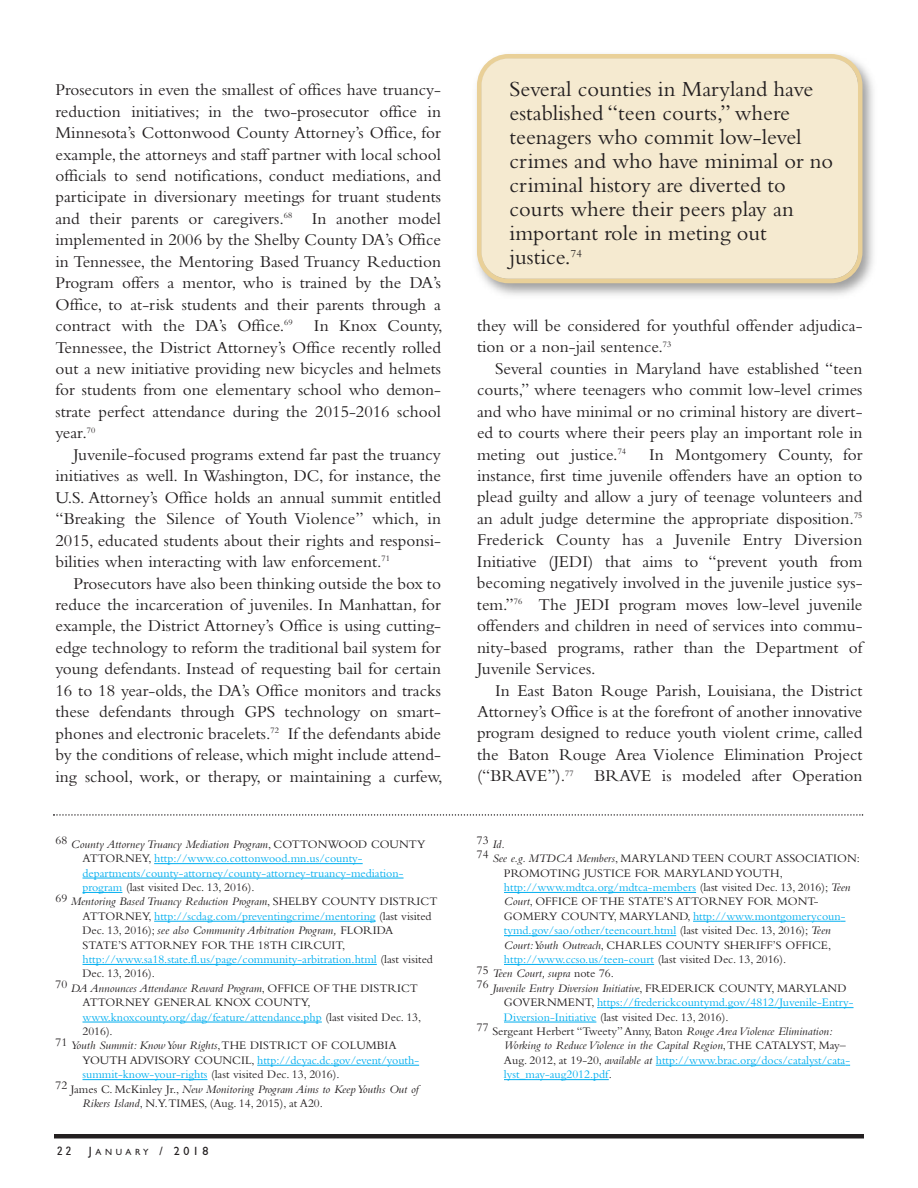
<style>
.page{position:relative;width:918px;height:1188px;background:#fff}
.page>*{position:absolute;margin:0;border:0;box-sizing:border-box;transform-origin:0 0}
.t1{font:22.5px/24px "Bembo";color:#231f20}
.t2{font:17.25px/21.5px "Bembo";color:#231f20;text-align:justify}
.t3{font:12px "Bembo";color:#00aeef}
.t4{font:italic 12px "Bembo";color:#231f20}
.t5{font:12px "Bembo";color:#231f20}
.t6{font:12px "Gill Sans";color:#231f20}
.t7{font:condensed 12px "Univers";color:#231f20}
.s1{font-style:normal}
.s2{color:#231f20}
.s3{color:#00aeef}
.s4{font-style:italic}
.s5{font-size:9px}
.s6{font-style:italic;color:#231f20}
</style>
<div class="page">
<hr style="left:54px;top:1134px;width:810px;height:4px;background:#231f20">
<hr style="left:154px;top:863px;width:209px;height:1px;background:#00aeef">
<hr style="left:82px;top:878px;width:322px;height:1px;background:#00aeef">
<hr style="left:82px;top:892px;width:40px;height:1px;background:#00aeef">
<hr style="left:154px;top:921px;width:222px;height:1px;background:#00aeef">
<hr style="left:82px;top:964px;width:295px;height:1px;background:#00aeef">
<hr style="left:82px;top:1022px;width:240px;height:1px;background:#00aeef">
<hr style="left:257px;top:1065px;width:162px;height:1px;background:#00aeef">
<hr style="left:82px;top:1079px;width:125px;height:1px;background:#00aeef">
<hr style="left:504px;top:892px;width:192px;height:1px;background:#00aeef">
<hr style="left:693px;top:921px;width:148px;height:1px;background:#00aeef">
<hr style="left:504px;top:935px;width:172px;height:1px;background:#00aeef">
<hr style="left:504px;top:964px;width:150px;height:1px;background:#00aeef">
<hr style="left:597px;top:1007px;width:257px;height:1px;background:#00aeef">
<hr style="left:504px;top:1022px;width:92px;height:1px;background:#00aeef">
<hr style="left:656px;top:1065px;width:189px;height:1px;background:#00aeef">
<hr style="left:504px;top:1079px;width:105px;height:1px;background:#00aeef">
<svg style="left:53px;top:814px;width:810px;height:2px"></svg>
<img style="left:476px;top:66px;width:397px;height:230px">
<svg style="left:477px;top:54px;width:385px;height:229px;background:#f4e8cc"></svg>
<p class="t2" style="left:55px;top:81px;width:389px">Prosecutors in even the smallest of offices have truancy&shy;reduction initiatives; in the two-prosecutor office in Minnesota’s Cottonwood County Attorney’s Office, for example, the attorneys and staff partner with local school officials to send notifications, conduct mediations, and participate in diversionary meetings for truant students and their parents or caregivers.<sup>68</sup> In another model implemented in 2006 by the Shelby County DA’s Office in Tennessee, the Mentoring Based Truancy Reduction Program offers a mentor, who is trained by the DA’s Office, to at-risk students and their parents through a contract with the DA’s Office.<sup>69</sup> In Knox County, Tennessee, the District Attorney’s Office recently rolled out a new initiative providing new bicycles and helmets for students from one elementary school who demon&shy;strate perfect attendance during the 2015-2016 school year.<sup>70</sup></p>
<p class="t2" style="left:55px;top:445px;width:387px;text-indent:18px">Juvenile-focused programs extend far past the truancy initiatives as well. In Washington, DC, for instance, the U.S. Attorney’s Office holds an annual summit entitled “Breaking the Silence of Youth Violence” which, in 2015, educated students about their rights and responsi&shy;bilities when interacting with law enforcement.<sup>71</sup></p>
<p class="t2" style="left:55px;top:574px;width:389px;text-indent:18px">Prosecutors have also been thinking outside the box to reduce the incarceration of juveniles. In Manhattan, for example, the District Attorney’s Office is using cutting&shy;edge technology to reform the traditional bail system for young defendants. Instead of requesting bail for certain 16 to 18 year-olds, the DA’s Office monitors and tracks these defendants through GPS technology on smart&shy;phones and electronic bracelets.<sup>72</sup> If the defendants abide by the conditions of release, which might include attend&shy;ing school, work, or therapy, or maintaining a curfew,</p>
<p class="t4" style="left:56px;top:840px;width:372px"><sup>68</sup> County Attorney Truancy Mediation Program<span class="s1">, COTTONWOOD COUNTY</span></p>
<p class="t3" style="left:83px;top:854px;width:282px"><span class="s2">ATTORNEY,</span> http://www.co.cottonwood.mn.us/county-</p>
<p class="t3" style="left:82px;top:869px;width:323px">departments/county-attorney/county-attorney-truancy-mediation-</p>
<p class="t5" style="left:82px;top:883px;width:174px"><span class="s3">program</span> (last visited Dec. 13, 2016).</p>
<p class="t4" style="left:56px;top:898px;width:383px"><sup>69</sup> Mentoring Based Truancy Reduction Program<span class="s1">, SHELBY COUNTY DISTRICT</span></p>
<p class="t3" style="left:83px;top:912px;width:351px"><span class="s2">ATTORNEY,</span> http://scdag.com/preventingcrime/mentoring <span class="s2">(last visited</span></p>
<p class="t4" style="left:82px;top:926px;width:312px"><span class="s1">Dec. 13, 2016);</span> see also Community Arbitration Program, <span class="s1">FLORIDA</span></p>
<p class="t5" style="left:82px;top:941px;width:264px">STATE’S ATTORNEY FOR THE 18TH CIRCUIT,</p>
<p class="t3" style="left:82px;top:955px;width:352px">http://www.sa18.state.fl.us/page/community-arbitration.html <span class="s2">(last visited</span></p>
<p class="t5" style="left:83px;top:970px;width:74px">Dec. 13, 2016).</p>
<p class="t4" style="left:55px;top:984px;width:364px"><sup>70</sup> DA Announces Attendance Reward Program<span class="s1">, OFFICE OF THE DISTRICT</span></p>
<p class="t5" style="left:82px;top:998px;width:230px">ATTORNEY GENERAL KNOX COUNTY,</p>
<p class="t3" style="left:82px;top:1013px;width:340px">www.knoxcounty.org/dag/feature/attendance.php <span class="s2">(last visited Dec. 13,</span></p>
<p class="t5" style="left:82px;top:1027px;width:32px">2016).</p>
<p class="t4" style="left:55px;top:1042px;width:343px"><sup>71</sup> Youth Summit: KnowYour Rights<span class="s1">,THE DISTRICT OF COLUMBIA</span></p>
<p class="t3" style="left:82px;top:1056px;width:338px"><span class="s2">YOUTH ADVISORY COUNCIL,</span> http://dcyac.dc.gov/event/youth-</p>
<p class="t5" style="left:82px;top:1070px;width:259px"><span class="s3">summit-know-your-rights</span> (last visited Dec. 13, 2016).</p>
<p class="t4" style="left:56px;top:1085px;width:365px"><sup>72</sup> <span class="s1">James C. McKinley Jr.,</span> New Monitoring Program Aims to KeepYouths Out of</p>
<p class="t5" style="left:82px;top:1099px;width:242px"><span class="s4">Rikers Island</span>, N.Y.TIMES, (Aug. 14, 2015), at A20.</p>
<p class="t7" style="left:57px;top:1147px;width:15px">2 2</p>
<p class="t6" style="left:89px;top:1144px;width:121px">J<span class="s5">ANUARY</span> / 2018</p>
<p class="t1" style="left:510px;top:79px;width:325px">Several counties in Maryland have established “teen courts,” where teenagers who commit low-level crimes and who have minimal or no criminal history are diverted to courts where their peers play an important role in meting out justice.<sup>74</sup></p>
<p class="t2" style="left:477px;top:316px;width:387px">they will be considered for youthful offender adjudica&shy;tion or a non-jail sentence.<sup>73</sup></p>
<p class="t2" style="left:477px;top:359px;width:387px;text-indent:18px">Several counties in Maryland have established “teen courts,” where teenagers who commit low-level crimes and who have minimal or no criminal history are divert&shy;ed to courts where their peers play an important role in meting out justice.<sup>74</sup></p>
<p class="t2" style="left:477px;top:445px;width:387px;text-indent:172px">In Montgomery County, for instance, first time juvenile offenders have an option to plead guilty and allow a jury of teenage volunteers and an adult judge determine the appropriate disposition.<sup>75<br></sup>Frederick County has a Juvenile Entry Diversion Initiative (JEDI) that aims to “prevent youth from becoming negatively involved in the juvenile justice sys&shy;tem.”<sup>76</sup> The JEDI program moves low-level juvenile offenders and children in need of services into commu&shy;nity-based programs, rather than the Department of Juvenile Services.</p>
<p class="t2" style="left:477px;top:681px;width:387px;text-indent:18px">In East Baton Rouge Parish, Louisiana, the District Attorney’s Office is at the forefront of another innovative program designed to reduce youth violent crime, called the Baton Rouge Area Violence Elimination Project (“BRAVE”).<sup>77</sup> BRAVE is modeled after Operation</p>
<p class="t4" style="left:477px;top:840px;width:30px"><sup>73</sup> Id.</p>
<p class="t5" style="left:477px;top:854px;width:384px">74 <span class="s4">See e.g. MTDCA Members</span>, MARYLAND TEEN COURT ASSOCIATION:</p>
<p class="t5" style="left:504px;top:869px;width:280px">PROMOTING JUSTICE FOR MARYLANDYOUTH,</p>
<p class="t3" style="left:504px;top:883px;width:348px">http://www.mdtca.org/mdtca-members <span class="s2">(last visited Dec. 13, 2016);</span> <span class="s6">Teen</span></p>
<p class="t5" style="left:504px;top:898px;width:316px"><span class="s4">Court</span>, OFFICE OF THE STATE’S ATTORNEY FOR MONT-</p>
<p class="t3" style="left:504px;top:912px;width:343px"><span class="s2">GOMERY COUNTY, MARYLAND,</span> http://www.montgomerycoun-</p>
<p class="t3" style="left:504px;top:926px;width:328px">tymd.gov/sao/other/teencourt.html <span class="s2">(last visited Dec. 13, 2016);</span> <span class="s6">Teen</span></p>
<p class="t5" style="left:504px;top:941px;width:329px"><span class="s4">Court:Youth Outreach</span>, CHARLES COUNTY SHERIFF’S OFFICE,</p>
<p class="t3" style="left:504px;top:955px;width:284px">http://www.ccso.us/teen-court <span class="s2">(last visited Dec. 13, 2016).</span></p>
<p class="t4" style="left:477px;top:970px;width:138px"><sup>75</sup> Teen Court, supra <span class="s1">note 76.</span></p>
<p class="t4" style="left:477px;top:984px;width:371px"><sup>76</sup> Juvenile Entry Diversion Initiative<span class="s1">, FREDERICK COUNTY, MARYLAND</span></p>
<p class="t3" style="left:504px;top:998px;width:351px"><span class="s2">GOVERNMENT,</span> https://frederickcountymd.gov/4812/Juvenile-Entry-</p>
<p class="t5" style="left:504px;top:1013px;width:226px"><span class="s3">Diversion-Initiative</span> (last visited Dec. 13, 2016).</p>
<p class="t5" style="left:477px;top:1027px;width:357px">77 Sergeant Herbert “Tweety”Anny, Baton <span class="s4">Rouge AreaViolence Elimination:</span></p>
<p class="t4" style="left:504px;top:1042px;width:343px">Working to ReduceViolence in the Capital Region<span class="s1">,THE CATALYST, May–</span></p>
<p class="t3" style="left:504px;top:1056px;width:348px"><span class="s2">Aug. 2012, at 19-20,</span> <span class="s6">available at</span> http://www.brac.org/docs/catalyst/cata-</p>
<p class="t3" style="left:504px;top:1070px;width:109px">lyst_may-aug2012.pdf<span class="s2">.</span></p>
</div>
